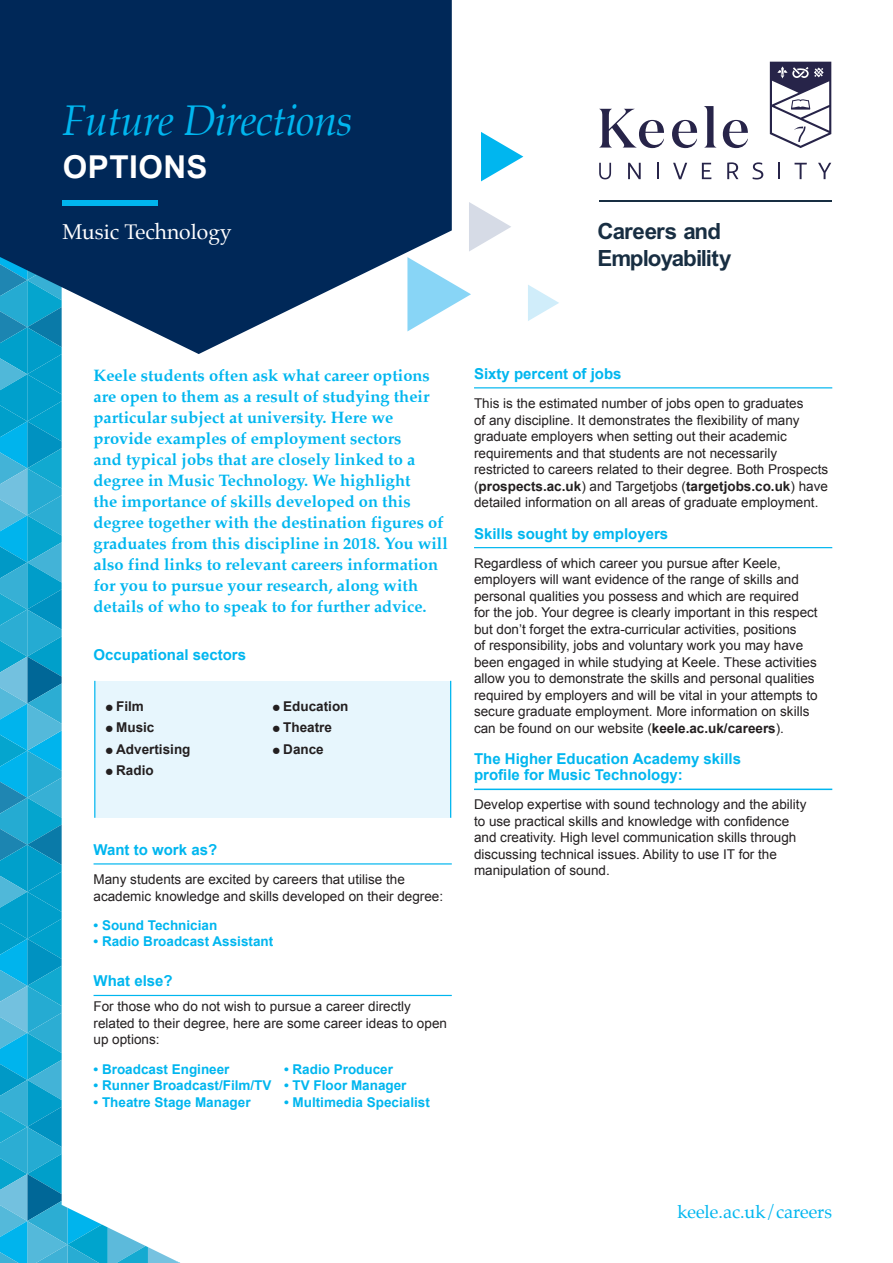
<style>
.page{position:relative;width:893px;height:1263px;background:#fff}
.page>*{position:absolute;margin:0;border:0;box-sizing:border-box;transform-origin:0 0}
.t1{font:italic 42px "Palatino";letter-spacing:-.02em;color:#00b6ef}
.t2{font:700 31.5px "Arial";letter-spacing:.015em;color:#fff}
.t3{font:700 22.35px/26.8px "Arial";letter-spacing:-.04em;color:#182e42}
.t4{font:21px "Palatino";color:#fff}
.t5{font:18px "Palatino";color:#00b6ef}
.t6{font:700 16.5px/21px "Palatino";color:#00b6ef}
.t7{font:700 15px/15.8px "Arial";color:#00b6ef}
.t8{font:13.5px/16.5px "Arial";color:#231f20}
.t9{font:700 13.5px "Arial";color:#00b6ef}
.t10{font:700 13.5px "Arial";color:#231f20}
.s1{font-weight:700}
</style>
<div class="page">
<div style="left:94px;top:681px;width:358px;height:137px;background:#e7f6fd"></div>
<hr style="left:450px;top:681px;width:1px;height:137px;background:#00b6ef">
<svg style="left:0;top:354px;width:180px;height:909px"></svg>
<hr style="left:94px;top:863px;width:358px;height:1px;background:#00b6ef">
<hr style="left:94px;top:995px;width:358px;height:1px;background:#00b6ef">
<svg style="left:599px;top:109px;width:65px;height:39px"></svg>
<svg style="left:672px;top:120px;width:25px;height:28px"></svg>
<svg style="left:704px;top:106px;width:12px;height:42px"></svg>
<svg style="left:723px;top:120px;width:25px;height:28px"></svg>
<svg style="left:599px;top:163px;width:12px;height:16px"></svg>
<svg style="left:628px;top:163px;width:13px;height:16px"></svg>
<svg style="left:657px;top:163px;width:1px;height:16px"></svg>
<svg style="left:673px;top:163px;width:14px;height:16px"></svg>
<svg style="left:702px;top:163px;width:9px;height:16px"></svg>
<svg style="left:727px;top:162px;width:11px;height:17px"></svg>
<svg style="left:752px;top:162px;width:11px;height:17px"></svg>
<svg style="left:778px;top:163px;width:2px;height:16px"></svg>
<svg style="left:794px;top:163px;width:13px;height:16px"></svg>
<svg style="left:818px;top:163px;width:13px;height:16px"></svg>
<svg style="left:770px;top:62px;width:61px;height:86px"></svg>
<hr style="left:599px;top:201px;width:232px;height:1px;background:#182e42">
<svg style="left:0;top:0;width:452px;height:354px;background:#1b426d"></svg>
<div style="left:62px;top:200px;width:96px;height:6px;background:#00b6ef"></div>
<hr style="left:474px;top:387px;width:358px;height:1px;background:#00b6ef">
<hr style="left:474px;top:547px;width:358px;height:1px;background:#00b6ef">
<hr style="left:474px;top:788px;width:358px;height:2px;background:#00b6ef">
<svg style="left:407px;top:202px;width:104px;height:129px"></svg>
<svg style="left:528px;top:285px;width:31px;height:36px"></svg>
<svg style="left:481px;top:132px;width:42px;height:49px"></svg>
<svg style="left:420px;top:157px;width:25px;height:28px"></svg>
<p class="t1" style="left:62px;top:86px;width:292px">Future Directions</p>
<p class="t2" style="left:63px;top:145px;width:146px">OPTIONS</p>
<p class="t4" style="left:62px;top:214px;width:171px">Music Technology</p>
<p class="t3" style="left:597px;top:219px;width:136px">Careers and<br>Employability</p>
<p class="t6" style="left:94px;top:365px;width:356px">Keele students often ask what career options are open to them as a result of studying their particular subject at university. Here we provide examples of employment sectors<br>and typical jobs that are closely linked to a degree in Music Technology. We highlight<br>the importance of skills developed on this degree together with the destination figures of graduates from this discipline in 2018. You will also find links to relevant careers information for you to pursue your research, along with details of who to speak to for further advice.</p>
<p class="t7" style="left:474px;top:366px;width:149px">Sixty percent of jobs</p>
<p class="t8" style="left:474px;top:395px;width:356px">This is the estimated number of jobs open to graduates<br>of any discipline. It demonstrates the flexibility of many graduate employers when setting out their academic requirements and that students are not necessarily restricted to careers related to their degree. Both Prospects (<span class="s1">prospects.ac.uk</span>) and Targetjobs (<span class="s1">targetjobs.co.uk</span>) have detailed information on all areas of graduate employment.</p>
<p class="t7" style="left:474px;top:525px;width:196px">Skills sought by employers</p>
<p class="t8" style="left:474px;top:555px;width:345px">Regardless of which career you pursue after Keele, employers will want evidence of the range of skills and personal qualities you possess and which are required for the job. Your degree is clearly important in this respect but don’t forget the extra-curricular activities, positions<br>of responsibility, jobs and voluntary work you may have been engaged in while studying at Keele. These activities allow you to demonstrate the skills and personal qualities required by employers and will be vital in your attempts to secure graduate employment. More information on skills can be found on our website (<span class="s1">keele.ac.uk/careers</span>).</p>
<p class="t7" style="left:474px;top:751px;width:269px">The Higher Education Academy skills profile for Music Technology:</p>
<p class="t8" style="left:474px;top:796px;width:334px">Develop expertise with sound technology and the ability to use practical skills and knowledge with confidence and creativity. High level communication skills through discussing technical issues. Ability to use IT for the manipulation of sound.</p>
<p class="t7" style="left:93px;top:647px;width:154px">Occupational sectors</p>
<p class="t10" style="left:106px;top:697px;width:40px">● Film</p>
<p class="t10" style="left:106px;top:718px;width:50px">● Music</p>
<p class="t10" style="left:106px;top:739px;width:86px">● Advertising</p>
<p class="t10" style="left:106px;top:760px;width:49px">● Radio</p>
<p class="t10" style="left:273px;top:697px;width:77px">● Education</p>
<p class="t10" style="left:273px;top:718px;width:61px">● Theatre</p>
<p class="t10" style="left:273px;top:739px;width:52px">● Dance</p>
<p class="t7" style="left:94px;top:842px;width:125px">Want to work as?</p>
<p class="t8" style="left:94px;top:871px;width:351px">Many students are excited by careers that utilise the academic knowledge and skills developed on their degree:</p>
<p class="t9" style="left:94px;top:915px;width:125px">• Sound Technician</p>
<p class="t9" style="left:94px;top:932px;width:181px">• Radio Broadcast Assistant</p>
<p class="t7" style="left:94px;top:973px;width:81px">What else?</p>
<p class="t8" style="left:94px;top:998px;width:355px">For those who do not wish to pursue a career directly related to their degree, here are some career ideas to open up options:</p>
<p class="t9" style="left:94px;top:1059px;width:138px">• Broadcast Engineer</p>
<p class="t9" style="left:284px;top:1059px;width:110px">• Radio Producer</p>
<p class="t9" style="left:94px;top:1076px;width:314px">• Runner Broadcast/Film/TV • TV Floor Manager</p>
<p class="t9" style="left:94px;top:1092px;width:159px">• Theatre Stage Manager</p>
<p class="t9" style="left:284px;top:1092px;width:147px">• Multimedia Specialist</p>
<p class="t5" style="left:677px;top:1197px;width:156px">keele.ac.uk/careers</p>
</div>
